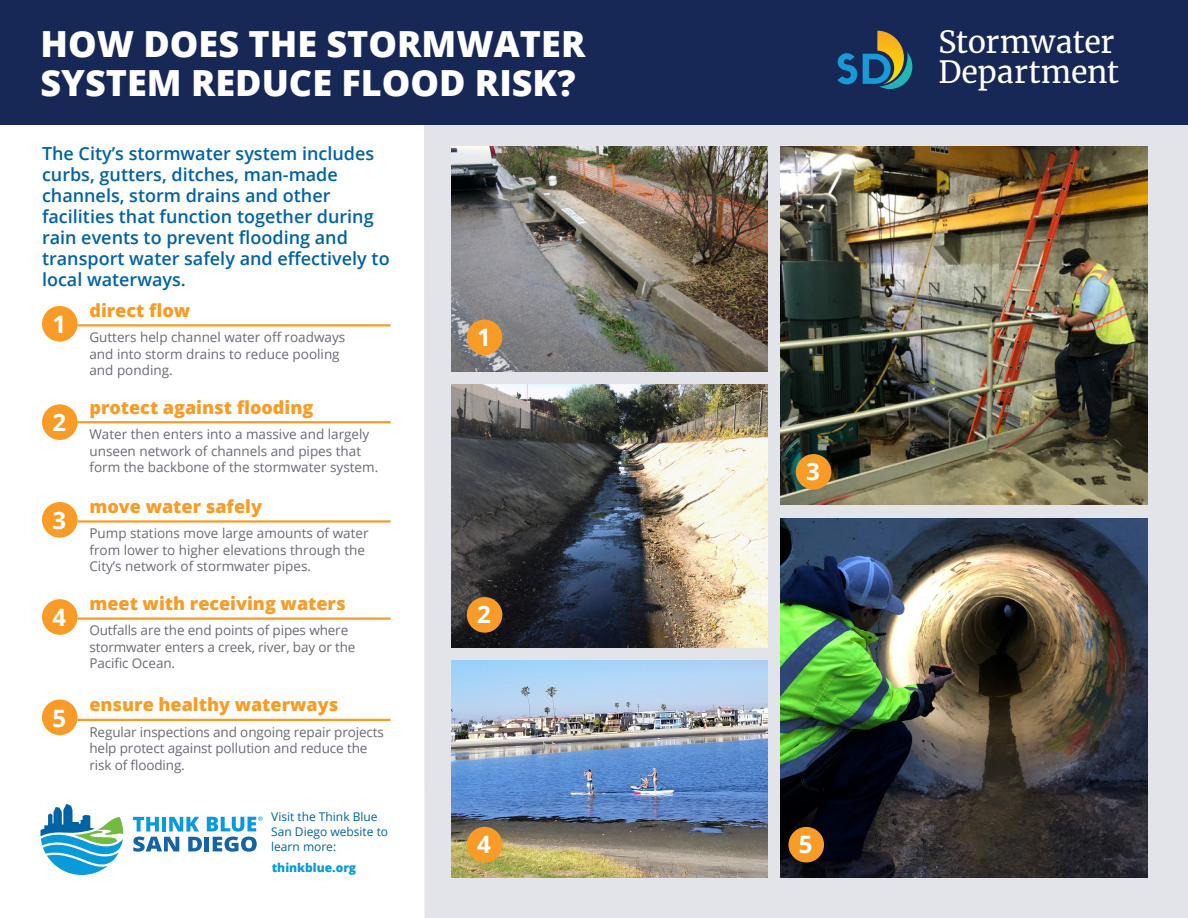
<style>
.page{position:relative;width:1188px;height:918px;background:#fff}
.page>*{position:absolute;margin:0;border:0;box-sizing:border-box;transform-origin:0 0}
.Headline{font:800 36px/39px "Open Sans";color:#fff}
.t1{font:30.3px/30.5px "Merriweather";letter-spacing:-.005em;color:#fff}
.Numbers{font:700 24px "Open Sans";color:#fff}
.Subhead_orange{font:600 18px/21px "Open Sans";color:#0063a4}
.Callout_w_line_LEFT{font:800 18px "Open Sans";color:#f89c27}
.Callout{font:13.5px/16.5px "Open Sans";color:#696b73}
.Fact_box{font:12px/15px "Open Sans";color:#0063a4}
.Fact_box-2{font:800 12px "Open Sans";color:#089ad9}
</style>
<div class="page">
<div style="left:424px;top:124px;width:764px;height:794px;background:#e2e4e9"></div>
<div style="left:0;top:0;width:1188px;height:124px;background:#172857"></div>
<svg style="left:837px;top:53px;width:20px;height:31px"></svg>
<svg style="left:863px;top:31px;width:49px;height:58px"></svg>
<hr style="left:77px;top:421px;width:314px;height:2px;background:#f89c27">
<hr style="left:77px;top:324px;width:314px;height:3px;background:#f89c27">
<hr style="left:77px;top:520px;width:314px;height:3px;background:#f89c27">
<hr style="left:77px;top:617px;width:314px;height:3px;background:#f89c27">
<hr style="left:77px;top:719px;width:314px;height:2px;background:#f89c27">
<div style="left:42px;top:306px;width:36px;height:36px;background:#f89c27;border-radius:50%"></div>
<div style="left:42px;top:404px;width:36px;height:36px;background:#f89c27;border-radius:50%"></div>
<div style="left:42px;top:502px;width:36px;height:36px;background:#f89c27;border-radius:50%"></div>
<div style="left:42px;top:599px;width:36px;height:36px;background:#f89c27;border-radius:50%"></div>
<div style="left:42px;top:700px;width:36px;height:35px;background:#f89c27;border-radius:50%"></div>
<img style="left:452px;top:146px;width:316px;height:226px">
<img style="left:781px;top:146px;width:367px;height:359px">
<img style="left:452px;top:385px;width:316px;height:263px">
<img style="left:781px;top:519px;width:367px;height:359px">
<img style="left:452px;top:661px;width:316px;height:217px">
<div style="left:467px;top:320px;width:35px;height:35px;background:#f89c27;border-radius:50%"></div>
<div style="left:796px;top:454px;width:35px;height:36px;background:#f89c27;border-radius:50%"></div>
<div style="left:467px;top:827px;width:35px;height:35px;background:#f89c27;border-radius:50%"></div>
<div style="left:788px;top:827px;width:36px;height:35px;background:#f89c27;border-radius:50%"></div>
<div style="left:467px;top:597px;width:35px;height:36px;background:#f89c27;border-radius:50%"></div>
<svg style="left:133px;top:817px;width:129px;height:35px"></svg>
<svg style="left:41px;top:804px;width:82px;height:71px"></svg>
<p class="Headline" style="left:40px;top:23px;width:546px">HOW DOES THE STORMWATER<br>SYSTEM REDUCE FLOOD RISK?</p>
<p class="t1" style="left:939px;top:26px;width:182px">Stormwater<br>Department</p>
<p class="Subhead_orange" style="left:42px;top:143px;width:349px">The City’s stormwater system includes curbs, gutters, ditches, man-made channels, storm drains and other facilities that function together during rain events to prevent flooding and transport water safely and effectively to local waterways.</p>
<p class="Numbers" style="left:52px;top:307px;width:15px">1</p>
<p class="Numbers" style="left:52px;top:406px;width:15px">2</p>
<p class="Numbers" style="left:52px;top:503px;width:15px">3</p>
<p class="Numbers" style="left:52px;top:601px;width:15px">4</p>
<p class="Numbers" style="left:52px;top:701px;width:15px">5</p>
<p class="Callout_w_line_LEFT" style="left:89px;top:297px;width:102px">direct flow</p>
<p class="Callout" style="left:89px;top:329px;width:257px">Gutters help channel water off roadways and into storm drains to reduce pooling and ponding.</p>
<p class="Callout_w_line_LEFT" style="left:89px;top:393px;width:225px">protect against flooding</p>
<p class="Callout" style="left:89px;top:426px;width:290px">Water then enters into a massive and largely unseen network of channels and pipes that form the backbone of the stormwater system.</p>
<p class="Callout_w_line_LEFT" style="left:89px;top:493px;width:174px">move water safely</p>
<p class="Callout" style="left:89px;top:525px;width:281px">Pump stations move large amounts of water from lower to higher elevations through the<br>City’s network of stormwater pipes.</p>
<p class="Callout_w_line_LEFT" style="left:89px;top:590px;width:258px">meet with receiving waters</p>
<p class="Callout" style="left:89px;top:622px;width:268px">Outfalls are the end points of pipes where stormwater enters a creek, river, bay or the<br>Pacific Ocean.</p>
<p class="Callout_w_line_LEFT" style="left:89px;top:691px;width:250px">ensure healthy waterways</p>
<p class="Callout" style="left:89px;top:723px;width:296px">Regular inspections and ongoing repair projects help protect against pollution and reduce the risk of flooding.</p>
<p class="Fact_box" style="left:271px;top:808px;width:118px">Visit the Think Blue<br>San Diego website to learn more:</p>
<p class="Fact_box-2" style="left:272px;top:859px;width:86px">thinkblue.org</p>
<p class="Numbers" style="left:477px;top:320px;width:15px">1</p>
<p class="Numbers" style="left:477px;top:598px;width:15px">2</p>
<p class="Numbers" style="left:806px;top:455px;width:15px">3</p>
<p class="Numbers" style="left:477px;top:828px;width:15px">4</p>
<p class="Numbers" style="left:799px;top:828px;width:15px">5</p>
</div>
